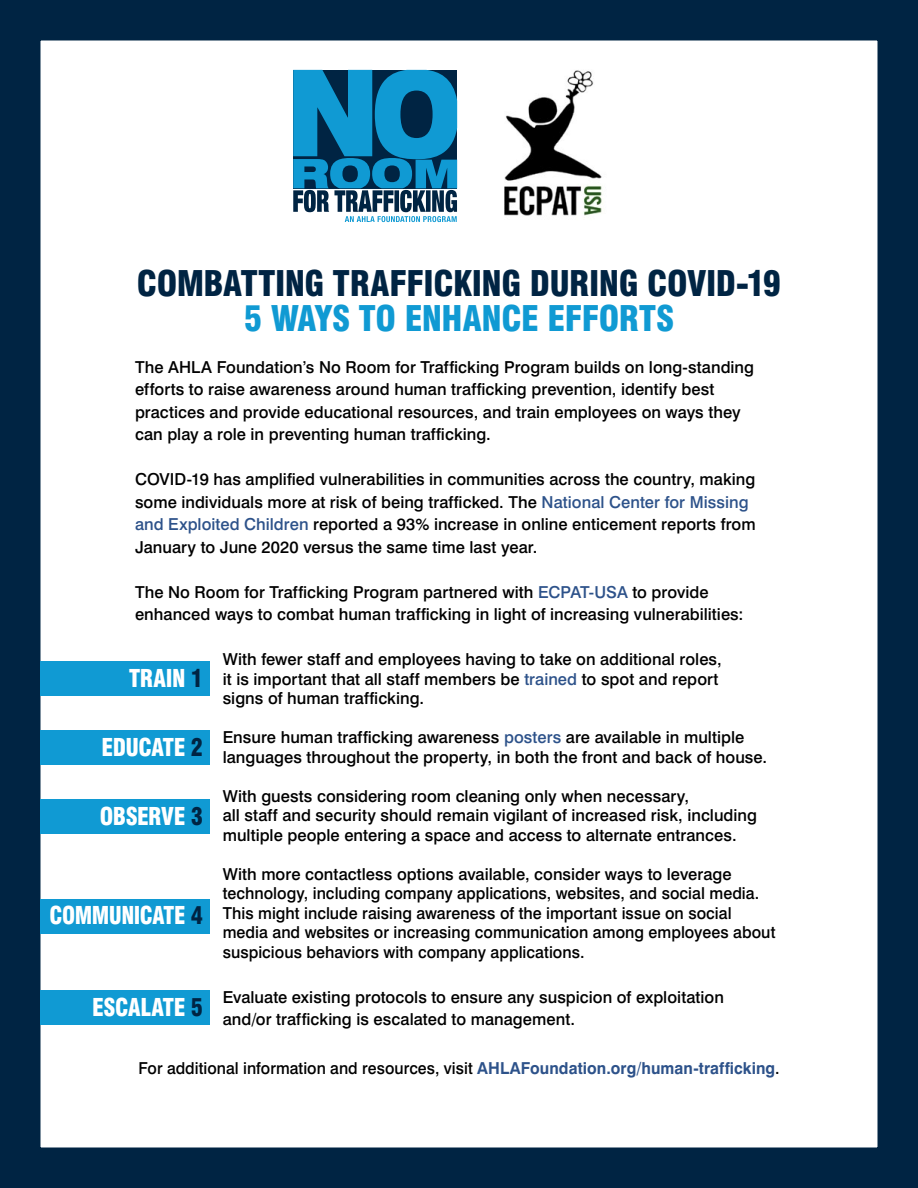
<style>
.page{position:relative;width:918px;height:1188px;background:#fff}
.page>*{position:absolute;margin:0;border:0;box-sizing:border-box;transform-origin:0 0}
.t1{font:900 condensed 34.5px "Swiss 721 BT";letter-spacing:-.015em;color:#002443}
.t2{font:900 condensed 34.5px "Swiss 721 BT";letter-spacing:-.02em;color:#109ad3}
.t3{font:900 condensed 24px "Swiss 721 BT";letter-spacing:-.025em;color:#fff;scale:.95 1}
.t4{font:900 condensed 24px "Swiss 721 BT";letter-spacing:-.025em;color:#fff;scale:.92 1}
.t5{font:500 16.5px/19.5px "Swiss 721 BT";color:#000}
.t6{font:500 16.5px "Swiss 721 BT";color:#000;scale:.96 1}
.s1{color:#2d528a}
.s2{color:#002443}
.s3{font-weight:700;color:#2d528a}
</style>
<div class="page">
<div style="left:0;top:0;width:918px;height:1188px;border:40px solid #002443"></div>
<svg style="left:293px;top:70px;width:164px;height:152px;background:#2580aa"></svg>
<div style="left:40px;top:662px;width:170px;height:34px;background:#109ad3"></div>
<div style="left:40px;top:730px;width:170px;height:35px;background:#109ad3"></div>
<div style="left:40px;top:800px;width:170px;height:34px;background:#109ad3"></div>
<div style="left:40px;top:899px;width:170px;height:34px;background:#109ad3"></div>
<div style="left:40px;top:990px;width:170px;height:35px;background:#109ad3"></div>
<img style="left:504px;top:70px;width:98px;height:146px">
<h1 class="t1" style="left:137px;top:263px;width:646px">COMBATTING TRAFFICKING DURING COVID-19</h1>
<h1 class="t2" style="left:244px;top:297px;width:432px">5 WAYS TO ENHANCE EFFORTS</h1>
<p class="t5" style="left:135px;top:356px;width:621px;line-height:22.5px">The AHLA Foundation’s No Room for Trafficking Program builds on long-standing efforts to raise awareness around human trafficking prevention, identify best practices and provide educational resources, and train employees on ways they can play a role in preventing human trafficking.</p>
<p class="t5" style="left:135px;top:468px;width:622px;line-height:22.5px">COVID-19 has amplified vulnerabilities in communities across the country, making some individuals more at risk of being trafficked. The <span class="s1">National Center for Missing and Exploited Children</span> reported a 93% increase in online enticement reports from January to June 2020 versus the same time last year.</p>
<p class="t5" style="left:135px;top:581px;width:610px;line-height:22.5px">The No Room for Trafficking Program partnered with <span class="s1">ECPAT-USA</span> to provide enhanced ways to combat human trafficking in light of increasing vulnerabilities:</p>
<p class="t5" style="left:223px;top:650px;width:501px">With fewer staff and employees having to take on additional roles, it is important that all staff members be <span class="s1">trained</span> to spot and report signs of human trafficking.</p>
<p class="t5" style="left:223px;top:728px;width:546px">Ensure human trafficking awareness <span class="s1">posters</span> are available in multiple languages throughout the property, in both the front and back of house.</p>
<p class="t5" style="left:223px;top:786px;width:536px">With guests considering room cleaning only when necessary,<br>all staff and security should remain vigilant of increased risk, including multiple people entering a space and access to alternate entrances.</p>
<p class="t5" style="left:223px;top:864px;width:554px">With more contactless options available, consider ways to leverage technology, including company applications, websites, and social media.<br>This might include raising awareness of the important issue on social media and websites or increasing communication among employees about suspicious behaviors with company applications.</p>
<p class="t5" style="left:223px;top:986px;width:503px;line-height:22.5px">Evaluate existing protocols to ensure any suspicion of exploitation and/or trafficking is escalated to management.</p>
<h2 class="t3" style="left:129px;top:664px;width:79px">TRAIN <span class="s2">1</span></h2>
<h2 class="t3" style="left:102px;top:733px;width:108px">EDUCATE <span class="s2">2</span></h2>
<h2 class="t3" style="left:100px;top:802px;width:110px">OBSERVE <span class="s2">3</span></h2>
<h2 class="t4" style="left:50px;top:901px;width:168px">COMMUNICATE <span class="s2">4</span></h2>
<h2 class="t3" style="left:92px;top:993px;width:118px">ESCALATE <span class="s2">5</span></h2>
<p class="t6" style="left:138px;top:1058px;width:669px">For additional information and resources, visit <span class="s3">AHLAFoundation.org/human-trafficking</span>.</p>
</div>
